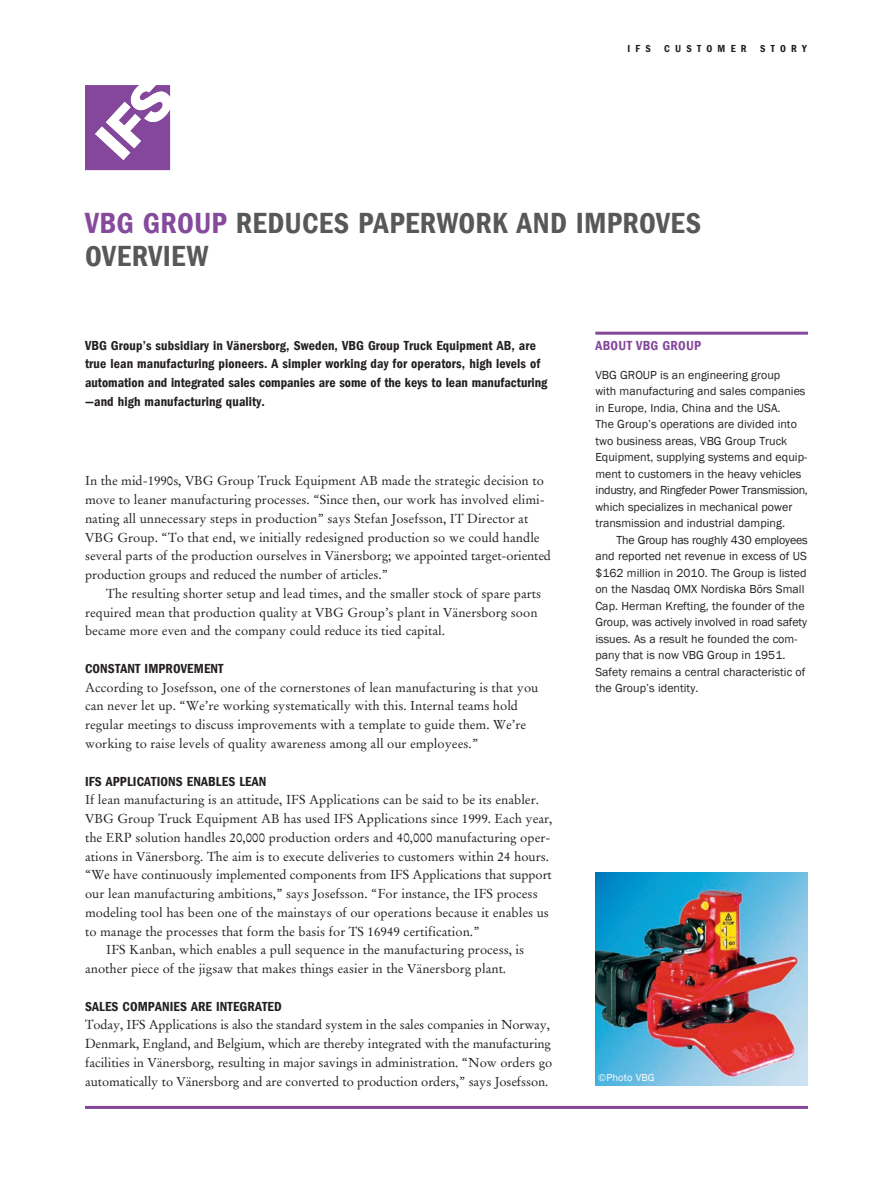
<style>
.page{position:relative;width:893px;height:1191px;background:#fff}
.page>*{position:absolute;margin:0;border:0;box-sizing:border-box;transform-origin:0 0}
.t1{font:30px/33px "Franklin Gothic LT Com Dm Cn";letter-spacing:.01em;color:#57585a}
.t2{font:13.5px/18.8px "Franklin Gothic LT Com Dm Cn";letter-spacing:.01em;color:#231f20}
.t3{font:13.5px "Franklin Gothic LT Com Dm Cn";letter-spacing:.02em;color:#84479b}
.t4{font:12.9px/18.8px "Stempel Garamond LT Com";color:#231f20}
.t5{font:12px/16.5px "Franklin Gothic";color:#231f20}
.t6{font:10.5px "Franklin Gothic LT Com Dm Cn";letter-spacing:.5em;color:#231f20}
.t7{font:10.5px "Franklin Gothic";letter-spacing:.01em;color:#fff}
.s1{color:#864a9d}
</style>
<div class="page">
<svg style="left:85px;top:85px;width:85px;height:85px"></svg>
<hr style="left:85px;top:1106px;width:723px;height:3px;background:#84479b">
<hr style="left:595px;top:332px;width:213px;height:3px;background:#84479b">
<img style="left:595px;top:873px;width:213px;height:212px">
<p class="t6" style="left:627px;top:42px;width:25px">IFS</p>
<p class="t6" style="left:664px;top:42px;width:84px">Customer</p>
<p class="t6" style="left:760px;top:42px;width:48px">story</p>
<h1 class="t1" style="left:85px;top:207px;width:617px"><span class="s1">VBG GROU P</span> REDUCES PAPERWORK AND IMPROVES<br>OVERVIEW</h1>
<p class="t2" style="left:85px;top:336px;width:464px">VBG Group’s subsidiary in Vänersborg, Sweden, VBG Group Truck Equipment AB, are true lean manufacturing pioneers. A simpler working day for operators, high levels of automation and integrated sales companies are some of the keys to lean manufacturing —and high manufacturing quality.</p>
<p class="t4" style="left:85px;top:471px;width:468px">In the mid-1990s, VBG Group Truck Equipment AB made the strategic decision to move to leaner manufacturing processes. “Since then, our work has involved elimi&shy;nating all unnecessary steps in production” says Stefan Josefsson, IT Director at VBG Group. “To that end, we initially redesigned production so we could handle several parts of the production ourselves in Vänersborg; we appointed target-oriented production groups and reduced the number of articles.”</p>
<p class="t4" style="left:85px;top:584px;width:458px;text-indent:21px">The resulting shorter setup and lead times, and the smaller stock of spare parts required mean that production quality at VBG Group’s plant in Vänersborg soon became more even and the company could reduce its tied capital.</p>
<p class="t2" style="left:85px;top:659px;width:140px">CONSTANT IMPROVEMENT</p>
<p class="t4" style="left:85px;top:678px;width:455px">According to Josefsson, one of the cornerstones of lean manufacturing is that you can never let up. “We’re working systematically with this. Internal teams hold regular meetings to discuss improvements with a template to guide them. We’re working to raise levels of quality awareness among all our employees.”</p>
<p class="t2" style="left:85px;top:771px;width:183px">IFS APPLICATIONS ENABLES LEAN</p>
<p class="t4" style="left:85px;top:790px;width:455px">If lean manufacturing is an attitude, IFS Applications can be said to be its enabler.</p>
<p class="t4" style="left:85px;top:809px;width:469px">VBG Group Truck Equipment AB has used IFS Applications since 1999. Each year,</p>
<p class="t4" style="left:85px;top:828px;width:467px">the ERP solution handles 20,000 production orders and 40,000 manufacturing oper-</p>
<p class="t4" style="left:85px;top:846px;width:465px">ations in Vänersborg. The aim is to execute deliveries to customers within 24 hours.</p>
<p class="t4" style="left:85px;top:865px;width:468px">“We have continuously implemented components from IFS Applications that support</p>
<p class="t4" style="left:85px;top:884px;width:454px">our lean manufacturing ambitions,” says Josefsson. “For instance, the IFS process</p>
<p class="t4" style="left:85px;top:903px;width:465px">modeling tool has been one of the mainstays of our operations because it enables us</p>
<p class="t4" style="left:85px;top:921px;width:396px">to manage the processes that form the basis for TS 16949 certification.”</p>
<p class="t4" style="left:106px;top:940px;width:419px">IFS Kanban, which enables a pull sequence in the manufacturing process, is</p>
<p class="t4" style="left:85px;top:959px;width:423px">another piece of the jigsaw that makes things easier in the Vänersborg plant.</p>
<p class="t2" style="left:85px;top:996px;width:198px">SALES COM PANIES ARE INTEGRATED</p>
<p class="t4" style="left:85px;top:1015px;width:469px">Today, IFS Applications is also the standard system in the sales companies in Norway, Denmark, England, and Belgium, which are thereby integrated with the manufacturing facilities in Vänersborg, resulting in major savings in administration. “Now orders go automatically to Vänersborg and are converted to production orders,” says Josefsson.</p>
<p class="t3" style="left:595px;top:337px;width:106px">About VBG group</p>
<p class="t5" style="left:595px;top:367px;width:214px">VBG GROUP is an engineering group<br>with manufacturing and sales companies in Europe, India, China and the USA.<br>The Group’s operations are divided into two business areas, VBG Group Truck Equipment, supplying systems and equip&shy;ment to customers in the heavy vehicles industry, and Ringfeder Power Transmission, which specializes in mechanical power transmission and industrial damping.</p>
<p class="t5" style="left:595px;top:532px;width:214px;text-indent:21px">The Group has roughly 430 employees and reported net revenue in excess of US $162 million in 2010. The Group is listed on the Nasdaq OMX Nordiska Börs Small Cap. Herman Krefting, the founder of the Group, was actively involved in road safety issues. As a result he founded the com&shy;pany that is now VBG Group in 1951.<br>Safety remains a central characteristic of the Group’s identity.</p>
<p class="t7" style="left:598px;top:1071px;width:58px">©Photo VBG</p>
</div>
